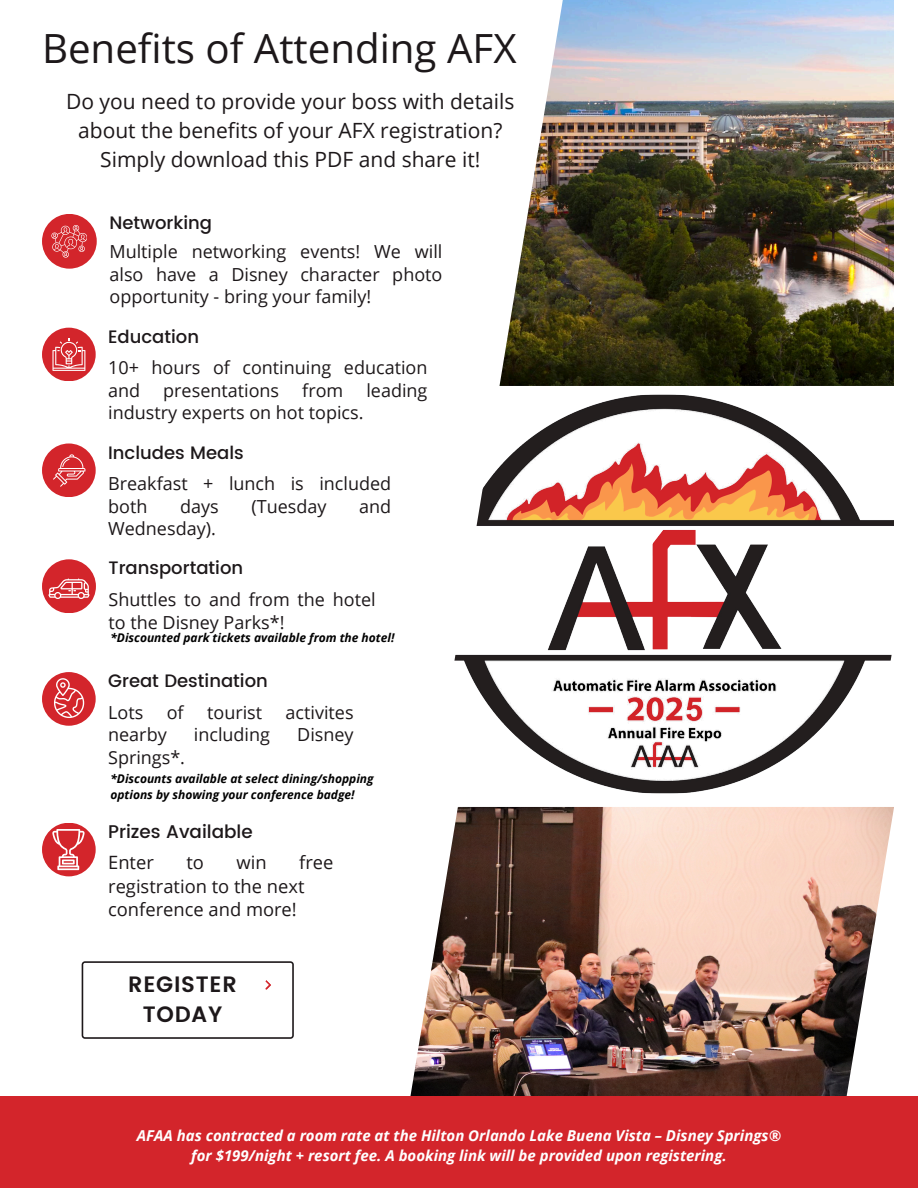
<style>
.page{position:relative;width:918px;height:1188px;background:#fff}
.page>*{position:absolute;margin:0;border:0;box-sizing:border-box;transform-origin:0 0}
.t1{font:40.2px "Open Sans";color:#1d181a}
.t2{font:600 22.2px/30.3px "Poppins";letter-spacing:.035em;color:#1d181a;text-align:center}
.t3{font:21px/29.2px "Open Sans";color:#1d181a;text-align:center}
.t4{font:18.3px/23.2px "Open Sans";color:#1d181a}
.t5{font:500 18.3px "Poppins";color:#1d181a}
.t6{font:18px/22.5px "Open Sans";color:#1d181a}
.t7{font:500 18px "Poppins";color:#1d181a}
.t8{font:italic 700 15px/20.2px "Open Sans";color:#fff;text-align:center}
.t9{font:italic 700 12px/16px "Open Sans";color:#000}
</style>
<div class="page">
<img style="left:410px;top:807px;width:484px;height:289px">
<img style="left:500px;top:0;width:394px;height:386px">
<img style="left:454px;top:395px;width:440px;height:398px">
<div style="left:42px;top:672px;width:54px;height:54px;background:#d3252b;border-radius:50%"></div>
<svg style="left:54px;top:678px;width:30px;height:40px"></svg>
<div style="left:42px;top:559px;width:54px;height:54px;background:#d3252b;border-radius:50%"></div>
<svg style="left:48px;top:579px;width:41px;height:20px"></svg>
<div style="left:42px;top:443px;width:54px;height:54px;background:#d3252b;border-radius:50%"></div>
<svg style="left:53px;top:454px;width:32px;height:33px"></svg>
<div style="left:42px;top:214px;width:55px;height:55px;background:#d3252b;border-radius:50%"></div>
<svg style="left:51px;top:225px;width:36px;height:33px"></svg>
<div style="left:42px;top:328px;width:54px;height:53px;background:#d3252b;border-radius:50%"></div>
<svg style="left:52px;top:339px;width:33px;height:32px"></svg>
<div style="left:42px;top:823px;width:54px;height:53px;background:#d3252b;border-radius:50%"></div>
<svg style="left:52px;top:829px;width:33px;height:41px"></svg>
<svg style="left:82px;top:961px;width:212px;height:78px"></svg>
<div style="left:0;top:1096px;width:918px;height:92px;background:#d3252b"></div>
<h4 class="t1" style="left:42px;top:20px;width:476px">Benefits of Attending AFX</h4>
<h5 class="t3" style="left:66px;top:86px;width:450px">Do you need to provide your boss with details about the benefits of your AFX registration?<br>Simply download this PDF and share it!</h5>
<h4 class="t7" style="left:110px;top:212px;width:104px">Networking</h4>
<h5 class="t6" style="left:110px;top:240px;width:334px;text-align:justify">Multiple networking events! We will also have a Disney character photo opportunity - bring your family!</h5>
<p class="t7" style="left:108px;top:326px;width:92px">Education</p>
<h4 class="t6" style="left:108px;top:356px;width:321px">10+ hours of continuing education and</h4>
<h4 class="t6" style="left:163px;top:378px;width:117px">presentations</h4>
<h4 class="t6" style="left:302px;top:378px;width:43px">from</h4>
<h4 class="t6" style="left:366px;top:378px;width:63px">leading</h4>
<h4 class="t6" style="left:108px;top:401px;width:257px">industry experts on hot topics.</h4>
<p class="t7" style="left:108px;top:442px;width:137px">Includes Meals</p>
<p class="t6" style="left:108px;top:472px;width:284px">Breakfast + lunch is included both</p>
<p class="t6" style="left:180px;top:494px;width:40px">days</p>
<p class="t6" style="left:251px;top:494px;width:77px">(Tuesday</p>
<p class="t6" style="left:359px;top:494px;width:34px">and</p>
<p class="t6" style="left:108px;top:517px;width:109px">Wednesday).</p>
<p class="t7" style="left:109px;top:558px;width:136px">Transportation</p>
<h4 class="t6" style="left:109px;top:588px;width:269px">Shuttles to and from the hotel to the Disney Parks*!</h4>
<h5 class="t9" style="left:110px;top:629px;width:286px">*Discounted park tickets available from the hotel!</h5>
<p class="t7" style="left:108px;top:670px;width:161px">Great Destination</p>
<h4 class="t6" style="left:108px;top:700px;width:37px">Lots</h4>
<h4 class="t6" style="left:167px;top:700px;width:18px">of</h4>
<h4 class="t6" style="left:207px;top:700px;width:57px">tourist</h4>
<h4 class="t6" style="left:286px;top:700px;width:70px">activites</h4>
<h4 class="t6" style="left:108px;top:723px;width:60px">nearby</h4>
<h4 class="t6" style="left:194px;top:723px;width:78px">including</h4>
<h4 class="t6" style="left:297px;top:723px;width:58px">Disney</h4>
<h4 class="t6" style="left:108px;top:745px;width:78px">Springs*.</h4>
<h5 class="t9" style="left:110px;top:771px;width:265px">*Discounts available at select dining/shopping options by showing your conference badge!</h5>
<h5 class="t5" style="left:108px;top:821px;width:146px">Prizes Available</h5>
<p class="t4" style="left:108px;top:851px;width:47px">Enter</p>
<p class="t4" style="left:186px;top:851px;width:19px">to</p>
<p class="t4" style="left:236px;top:851px;width:32px">win</p>
<p class="t4" style="left:108px;top:851px;width:227px;text-indent:191px">free registration to the next conference and more!</p>
<p class="t2" style="left:128px;top:969px;width:110px">REGISTER<br>TODAY</p>
<p class="t8" style="left:137px;top:1125px;width:646px">AFAA has contracted a room rate at the Hilton Orlando Lake Buena Vista – Disney Springs® for $199/night + resort fee. A booking link will be provided upon registering.</p>
</div>
